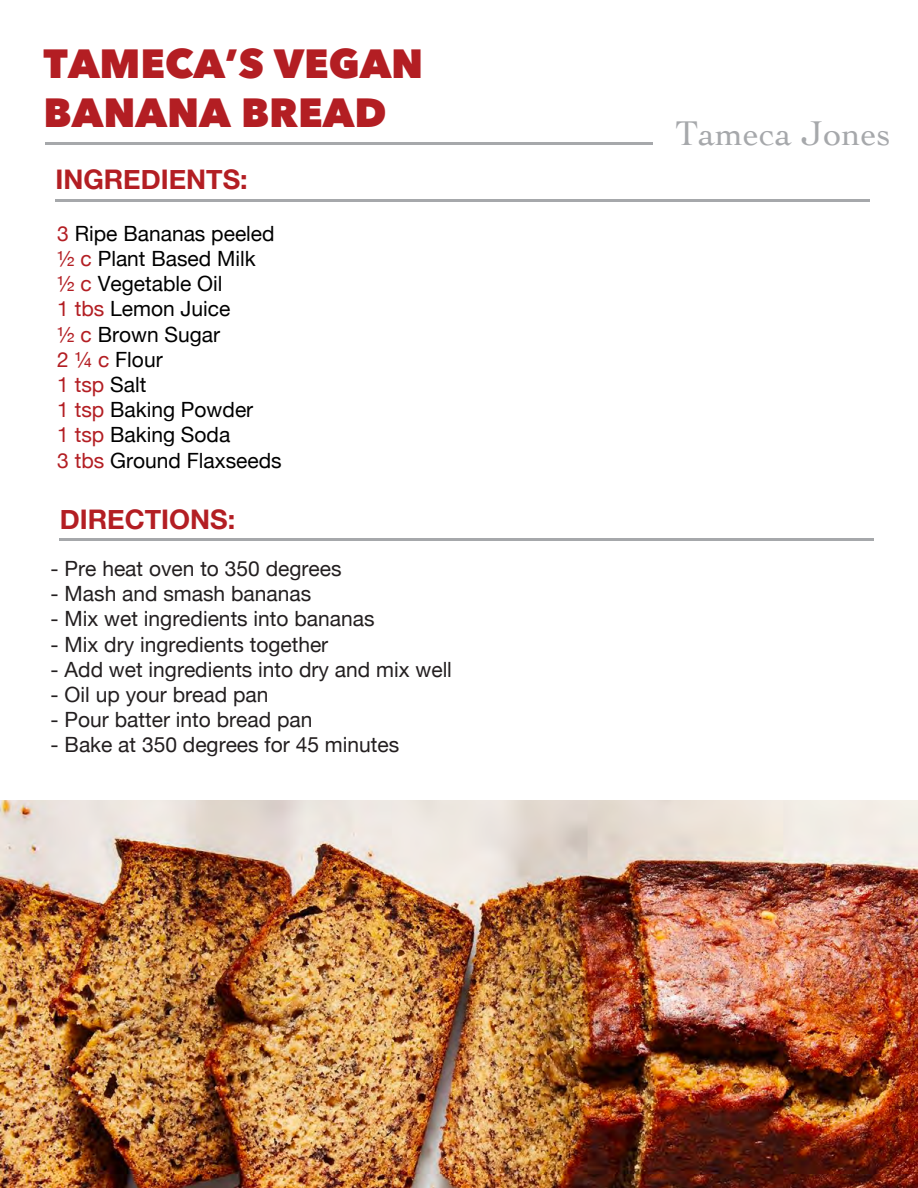
<style>
.page{position:relative;width:918px;height:1188px;background:#fff}
.page>*{position:absolute;margin:0;border:0;box-sizing:border-box;transform-origin:0 0}
.t1{font:800 40.65px/48.8px "Avenir Next";color:#b31e23}
.t2{font:36px "Cochin";color:#a6a8ab}
.t3{font:700 27px "Helvetica Neue";color:#b31e23}
.t4{font:21px "Helvetica Neue";color:#231f20}
.t5{font:21px/25.2px "Helvetica Neue";color:#000}
.s1{color:#b31e23}
</style>
<div class="page">
<hr style="left:46px;top:143px;width:607px;height:2px;background:#a6a8ab">
<hr style="left:55px;top:199px;width:815px;height:2px;background:#a6a8ab">
<hr style="left:59px;top:539px;width:815px;height:2px;background:#a6a8ab">
<img style="left:0;top:801px;width:918px;height:387px">
<h1 class="t1" style="left:44px;top:39px;width:381px">TAMECA’S VEGAN<br>BANANA BREAD</h1>
<p class="t3" style="left:55px;top:158px;width:194px">INGREDIENTS:</p>
<p class="t5" style="left:57px;top:222px;width:226px"><span class="s1">3</span> Ripe Bananas peeled <span class="s1">½ c</span> Plant Based Milk<br><span class="s1">½ c</span> Vegetable Oil<br><span class="s1">1 tbs</span> Lemon Juice<br><span class="s1">½ c</span> Brown Sugar<br><span class="s1">2 ¼ c</span> Flour<br><span class="s1">1 tsp</span> Salt<br><span class="s1">1 tsp</span> Baking Powder<br><span class="s1">1 tsp</span> Baking Soda<br><span class="s1">3 tbs</span> Ground Flaxseeds</p>
<p class="t3" style="left:60px;top:498px;width:177px">DIRECTIONS:</p>
<p class="t4" style="left:51px;top:553px;width:292px">- Pre heat oven to 350 degrees</p>
<p class="t4" style="left:51px;top:579px;width:262px">- Mash and smash bananas</p>
<p class="t4" style="left:51px;top:604px;width:325px">- Mix wet ingredients into bananas</p>
<p class="t4" style="left:51px;top:629px;width:279px">- Mix dry ingredients together</p>
<p class="t4" style="left:51px;top:654px;width:403px">- Add wet ingredients into dry and mix well</p>
<p class="t4" style="left:51px;top:679px;width:219px">- Oil up your bread pan</p>
<p class="t4" style="left:51px;top:705px;width:263px">- Pour batter into bread pan</p>
<p class="t4" style="left:51px;top:730px;width:350px">- Bake at 350 degrees for 45 minutes</p>
<h2 class="t2" style="left:675px;top:109px;width:217px">Tameca Jones</h2>
</div>
